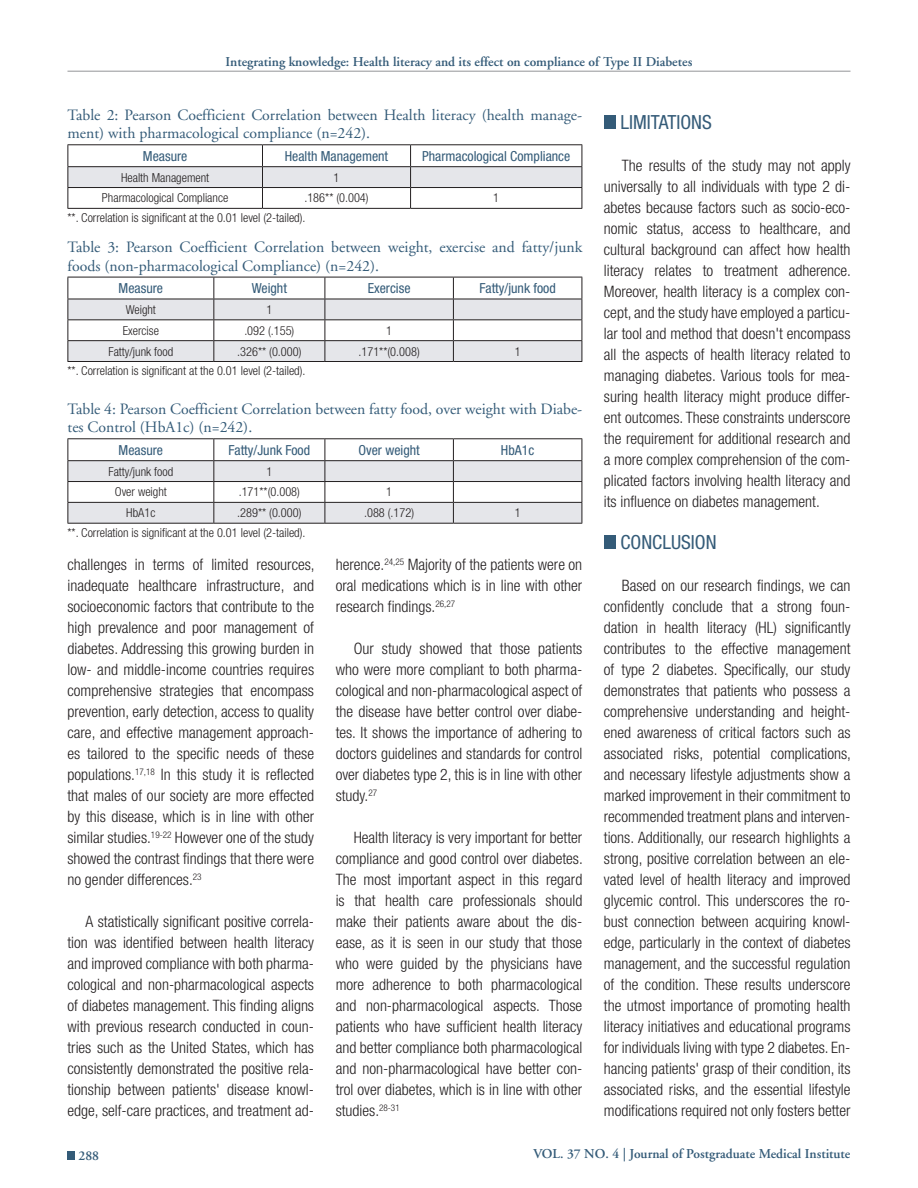
<style>
.page{position:relative;width:918px;height:1188px;background:#fff}
.page>*{position:absolute;margin:0;border:0;box-sizing:border-box;transform-origin:0 0}
.Intro_Meth_Res_Dis_C{font:condensed 19.5px "Helvetica Neue LT Std";color:#345b78}
.Body_Text{font:300 condensed 15.75px/21px "Helvetica Neue LT Std";color:#231f20;text-align:justify}
.table_heading_left{font:15.75px/18.9px "Adobe Garamond";color:#345b78}
.Table_Heading_Text_H{font:condensed 13.8px "Helvetica Neue LT Std";color:#345b78}
.t1{font:600 13.5px "Adobe Garamond";color:#345b78}
.Table_Body_Text_Helv{font:300 condensed 12.3px "Helvetica Neue LT Std";color:#231f20}
</style>
<div class="page">
<div style="left:68px;top:1151px;width:7px;height:9px;background:#345b78"></div>
<hr style="left:68px;top:71px;width:782px;height:1px;background:#939598">
<div style="left:604px;top:115px;width:12px;height:14px;background:#345b78"></div>
<div style="left:604px;top:535px;width:12px;height:14px;background:#345b78"></div>
<hr style="left:68px;top:144px;width:194px;height:1px;background:#231f20">
<hr style="left:262px;top:144px;width:149px;height:1px;background:#231f20">
<hr style="left:411px;top:144px;width:171px;height:1px;background:#231f20">
<svg style="left:68px;top:145px;width:515px;height:63px"></svg>
<hr style="left:68px;top:208px;width:194px;height:1px;background:#231f20">
<hr style="left:262px;top:208px;width:149px;height:1px;background:#231f20">
<hr style="left:411px;top:208px;width:171px;height:1px;background:#231f20">
<svg style="left:68px;top:277px;width:515px;height:85px"></svg>
<hr style="left:453px;top:361px;width:129px;height:1px;background:#231f20">
<hr style="left:68px;top:438px;width:146px;height:1px;background:#231f20">
<hr style="left:214px;top:438px;width:111px;height:1px;background:#231f20">
<hr style="left:325px;top:438px;width:128px;height:1px;background:#231f20">
<hr style="left:453px;top:438px;width:129px;height:1px;background:#231f20">
<hr style="left:68px;top:523px;width:146px;height:1px;background:#231f20">
<hr style="left:214px;top:523px;width:111px;height:1px;background:#231f20">
<hr style="left:325px;top:523px;width:128px;height:1px;background:#231f20">
<svg style="left:68px;top:439px;width:515px;height:84px"></svg>
<hr style="left:453px;top:523px;width:129px;height:1px;background:#231f20">
<p class="t1" style="left:226px;top:55px;width:468px">Integrating knowledge: Health literacy and its effect on compliance of Type II Diabetes</p>
<p class="table_heading_left" style="left:68px;top:105px;width:516px">Table 2: Pearson Coefficient Correlation between Health literacy (health manage&shy;ment) with pharmacological compliance (n=242).</p>
<p class="Table_Heading_Text_H" style="left:143px;top:148px;width:46px">Measure</p>
<p class="Table_Heading_Text_H" style="left:285px;top:148px;width:105px">Health Management</p>
<p class="Table_Heading_Text_H" style="left:422px;top:148px;width:150px">Pharmacological Compliance</p>
<p class="Table_Body_Text_Helv" style="left:121px;top:170px;width:90px">Health Management</p>
<p class="Table_Body_Text_Helv" style="left:334px;top:170px;width:7px">1</p>
<p class="Table_Body_Text_Helv" style="left:102px;top:191px;width:128px">Pharmacological Compliance</p>
<p class="Table_Body_Text_Helv" style="left:304px;top:191px;width:66px">.186** (0.004)</p>
<p class="Table_Body_Text_Helv" style="left:493px;top:191px;width:7px">1</p>
<p class="Table_Body_Text_Helv" style="left:68px;top:211px;width:240px">**. Correlation is significant at the 0.01 level (2-tailed).</p>
<p class="table_heading_left" style="left:68px;top:238px;width:516px">Table 3: Pearson Coefficient Correlation between weight, exercise and fatty/junk foods (non-pharmacological Compliance) (n=242).</p>
<p class="Table_Heading_Text_H" style="left:119px;top:280px;width:46px">Measure</p>
<p class="Table_Heading_Text_H" style="left:252px;top:280px;width:37px">Weight</p>
<p class="Table_Heading_Text_H" style="left:368px;top:280px;width:44px">Exercise</p>
<p class="Table_Heading_Text_H" style="left:479px;top:280px;width:78px">Fatty/junk food</p>
<p class="Table_Body_Text_Helv" style="left:126px;top:302px;width:32px">Weight</p>
<p class="Table_Body_Text_Helv" style="left:266px;top:302px;width:7px">1</p>
<p class="Table_Body_Text_Helv" style="left:123px;top:323px;width:38px">Exercise</p>
<p class="Table_Body_Text_Helv" style="left:244px;top:323px;width:52px">.092 (.155)</p>
<p class="Table_Body_Text_Helv" style="left:386px;top:323px;width:7px">1</p>
<p class="Table_Body_Text_Helv" style="left:108px;top:344px;width:66px">Fatty/junk food</p>
<p class="Table_Body_Text_Helv" style="left:237px;top:344px;width:66px">.326** (0.000)</p>
<p class="Table_Body_Text_Helv" style="left:359px;top:344px;width:63px">.171**(0.008)</p>
<p class="Table_Body_Text_Helv" style="left:515px;top:344px;width:7px">1</p>
<p class="Table_Body_Text_Helv" style="left:68px;top:364px;width:240px">**. Correlation is significant at the 0.01 level (2-tailed).</p>
<p class="table_heading_left" style="left:68px;top:399px;width:516px">Table 4: Pearson Coefficient Correlation between fatty food, over weight with Diabe&shy;tes Control (HbA1c) (n=242).</p>
<p class="Table_Heading_Text_H" style="left:119px;top:442px;width:46px">Measure</p>
<p class="Table_Heading_Text_H" style="left:229px;top:442px;width:83px">Fatty/Junk Food</p>
<p class="Table_Heading_Text_H" style="left:358px;top:442px;width:63px">Over weight</p>
<p class="Table_Heading_Text_H" style="left:501px;top:442px;width:35px">HbA1c</p>
<p class="Table_Body_Text_Helv" style="left:108px;top:464px;width:66px">Fatty/junk food</p>
<p class="Table_Body_Text_Helv" style="left:266px;top:464px;width:7px">1</p>
<p class="Table_Body_Text_Helv" style="left:115px;top:485px;width:53px">Over weight</p>
<p class="Table_Body_Text_Helv" style="left:239px;top:485px;width:63px">.171**(0.008)</p>
<p class="Table_Body_Text_Helv" style="left:386px;top:485px;width:7px">1</p>
<p class="Table_Body_Text_Helv" style="left:126px;top:506px;width:31px">HbA1c</p>
<p class="Table_Body_Text_Helv" style="left:237px;top:506px;width:66px">.289** (0.000)</p>
<p class="Table_Body_Text_Helv" style="left:364px;top:506px;width:52px">.088 (.172)</p>
<p class="Table_Body_Text_Helv" style="left:515px;top:506px;width:7px">1</p>
<p class="Table_Body_Text_Helv" style="left:68px;top:526px;width:240px">**. Correlation is significant at the 0.01 level (2-tailed).</p>
<p class="Body_Text" style="left:68px;top:554px;width:249px">challenges in terms of limited resources, inadequate healthcare infrastructure, and socioeconomic factors that contribute to the high prevalence and poor management of diabetes. Addressing this growing burden in low- and middle-income countries requires comprehensive strategies that encompass prevention, early detection, access to quality care, and effective management approach&shy;es tailored to the specific needs of these populations.<sup>17,18</sup> In this study it is reflected that males of our society are more effected by this disease, which is in line with other similar studies.<sup>19-22</sup> However one of the study showed the contrast findings that there were no gender differences.<sup>23</sup></p>
<p class="Body_Text" style="left:68px;top:911px;width:248px;text-indent:18px">A statistically significant positive correla&shy;tion was identified between health literacy and improved compliance with both pharma&shy;cological and non-pharmacological aspects of diabetes management. This finding aligns with previous research conducted in coun&shy;tries such as the United States, which has consistently demonstrated the positive rela&shy;tionship between patients' disease knowl&shy;edge, self-care practices, and treatment ad-</p>
<p class="Body_Text" style="left:336px;top:554px;width:248px">herence.<sup>24,25</sup> Majority of the patients were on oral medications which is in line with other research findings.<sup>26,27</sup></p>
<p class="Body_Text" style="left:336px;top:638px;width:248px;text-indent:18px">Our study showed that those patients who were more compliant to both pharma&shy;cological and non-pharmacological aspect of the disease have better control over diabe&shy;tes. It shows the importance of adhering to doctors guidelines and standards for control over diabetes type 2, this is in line with other study.<sup>27</sup></p>
<p class="Body_Text" style="left:336px;top:827px;width:249px;text-indent:18px">Health literacy is very important for better compliance and good control over diabetes.<br>The most important aspect in this regard is that health care professionals should make their patients aware about the dis&shy;ease, as it is seen in our study that those who were guided by the physicians have more adherence to both pharmacological and non-pharmacological aspects. Those patients who have sufficient health literacy and better compliance both pharmacological and non-pharmacological have better con&shy;trol over diabetes, which is in line with other studies.<sup>28-31</sup></p>
<p class="Intro_Meth_Res_Dis_C" style="left:620px;top:111px;width:93px">LIMITATIONS</p>
<p class="Body_Text" style="left:604px;top:155px;width:249px;text-indent:18px">The results of the study may not apply universally to all individuals with type 2 di&shy;abetes because factors such as socio-eco&shy;nomic status, access to healthcare, and cultural background can affect how health literacy relates to treatment adherence.<br>Moreover, health literacy is a complex con&shy;cept, and the study have employed a particu&shy;lar tool and method that doesn't encompass all the aspects of health literacy related to managing diabetes. Various tools for mea&shy;suring health literacy might produce differ&shy;ent outcomes. These constraints underscore the requirement for additional research and a more complex comprehension of the com&shy;plicated factors involving health literacy and its influence on diabetes management.</p>
<p class="Intro_Meth_Res_Dis_C" style="left:620px;top:531px;width:98px">CONCLUSION</p>
<p class="Body_Text" style="left:604px;top:575px;width:249px;text-indent:18px">Based on our research findings, we can confidently conclude that a strong foun&shy;dation in health literacy (HL) significantly contributes to the effective management of type 2 diabetes. Specifically, our study demonstrates that patients who possess a comprehensive understanding and height&shy;ened awareness of critical factors such as associated risks, potential complications, and necessary lifestyle adjustments show a marked improvement in their commitment to recommended treatment plans and interven&shy;tions. Additionally, our research highlights a strong, positive correlation between an ele&shy;vated level of health literacy and improved glycemic control. This underscores the ro&shy;bust connection between acquiring knowl&shy;edge, particularly in the context of diabetes management, and the successful regulation of the condition. These results underscore the utmost importance of promoting health literacy initiatives and educational programs for individuals living with type 2 diabetes. En&shy;hancing patients' grasp of their condition, its associated risks, and the essential lifestyle modifications required not only fosters better</p>
<p class="t1" style="left:79px;top:1148px;width:22px">288</p>
<p class="t1" style="left:533px;top:1146px;width:319px">VOL. 37 NO. 4 | Journal of Postgraduate Medical Institute</p>
</div>
